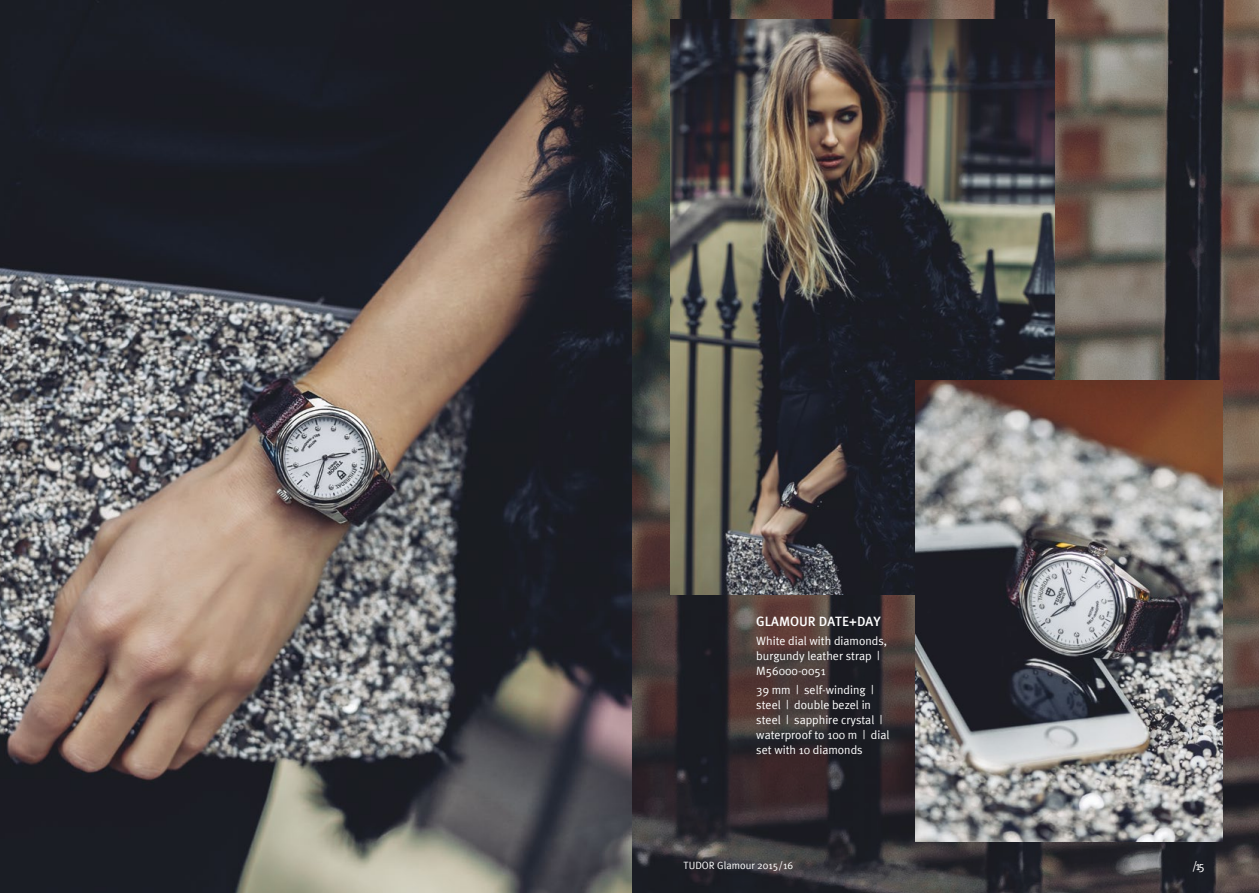
<style>
.page{position:relative;width:1259px;height:893px;background:#fff}
.page>*{position:absolute;margin:0;border:0;box-sizing:border-box;transform-origin:0 0}
.t1{font:500 13.5px "Meta Plus";color:#fff}
.t2{font:12px/15px "Meta Plus Normal";color:#fff}
.t3{font:10.5px "Meta Plus Normal";color:#fff}
</style>
<div class="page">
<img style="left:0;top:0;width:1259px;height:893px">
<img style="left:670px;top:19px;width:384px;height:576px">
<img style="left:915px;top:381px;width:307px;height:461px">
<p class="t1" style="left:756px;top:613px;width:126px">GLAMOUR DATE+DAY</p>
<p class="t2" style="left:756px;top:633px;width:132px">White dial with diamonds, burgundy leather strap |<br>M56000-0051</p>
<p class="t2" style="left:756px;top:682px;width:135px">39 mm | self-winding | steel | double bezel in steel | sapphire crystal | waterproof to 100 m | dial set with 10 diamonds</p>
<p class="t3" style="left:683px;top:859px;width:111px">TUDOR Glamour 2015/16</p>
<p class="t2" style="left:1192px;top:858px;width:14px">/15</p>
</div>
